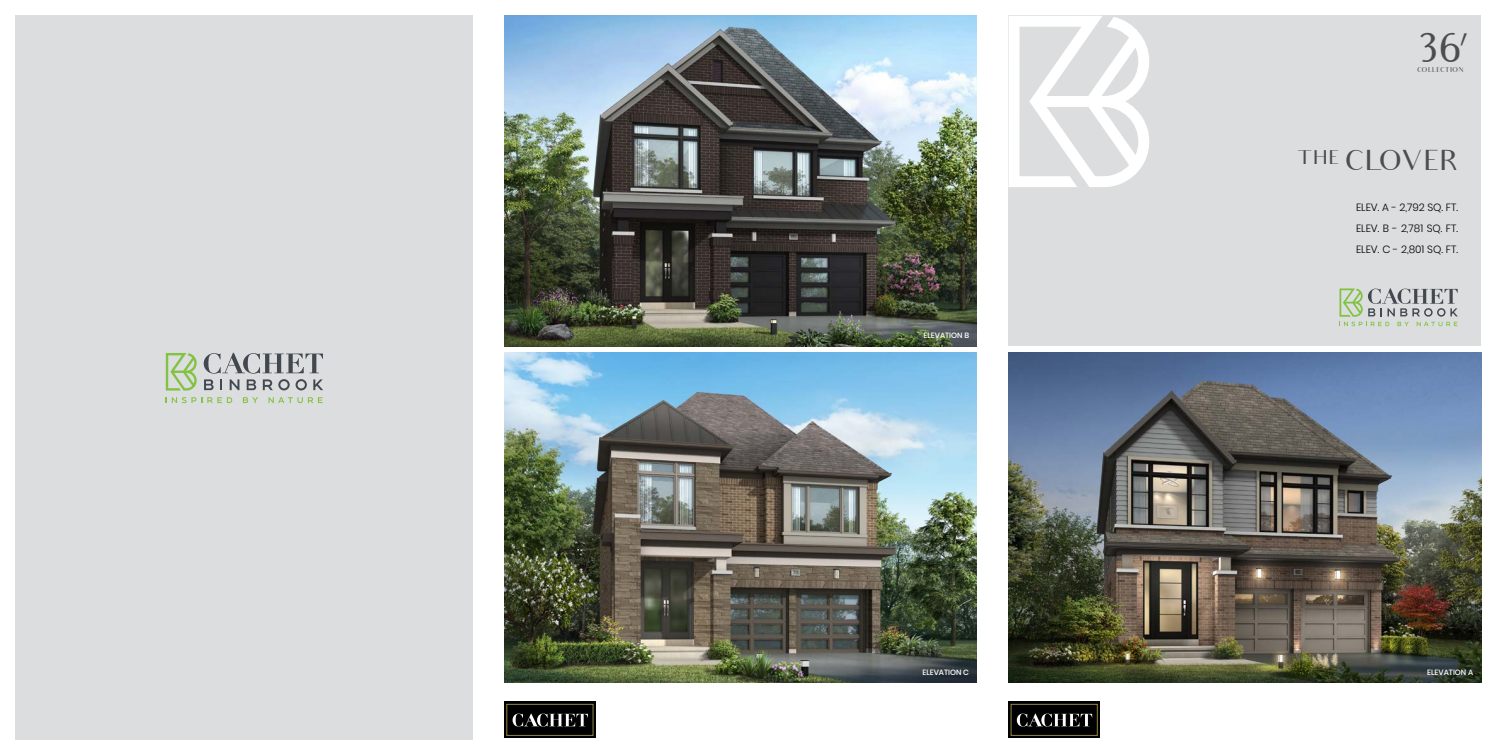
<style>
.page{position:relative;width:1497px;height:756px;background:#fff}
.page>*{position:absolute;margin:0;border:0;box-sizing:border-box;transform-origin:0 0}
.t1{font:40.51px "Audrey";color:#4d4d4d}
.t2{font:28px "Audrey";color:#4d4d4d}
.t3{font:300 10.5px/21px "Poppins";color:#000;text-align:justify}
.t4{font:500 7.61px "Poppins";color:#fff}
.t5{font:6.91px "Audrey";color:#4d4d4d}
</style>
<div class="page">
<div style="left:1008px;top:16px;width:473px;height:330px;background:#dcddde"></div>
<img style="left:1008px;top:353px;width:472px;height:330px">
<svg style="left:1008px;top:16px;width:141px;height:171px"></svg>
<img style="left:504px;top:16px;width:472px;height:330px">
<img style="left:504px;top:353px;width:472px;height:330px">
<svg style="left:1339px;top:288px;width:118px;height:38px"></svg>
<div style="left:1008px;top:702px;width:91px;height:36px;background:#000"></div>
<div style="left:1010px;top:704px;width:87px;height:32px;border:1px solid #968446"></div>
<svg style="left:1016px;top:714px;width:76px;height:13px"></svg>
<div style="left:504px;top:702px;width:91px;height:36px;background:#000"></div>
<div style="left:506px;top:704px;width:87px;height:32px;border:1px solid #968446"></div>
<svg style="left:512px;top:714px;width:76px;height:13px"></svg>
<div style="left:16px;top:16px;width:457px;height:724px;background:#dcddde"></div>
<svg style="left:166px;top:353px;width:31px;height:38px"></svg>
<svg style="left:166px;top:397px;width:66px;height:6px"></svg>
<svg style="left:243px;top:397px;width:15px;height:6px"></svg>
<svg style="left:268px;top:397px;width:54px;height:6px"></svg>
<svg style="left:204px;top:353px;width:119px;height:37px"></svg>
<h1 class="t1" style="left:1414px;top:24px;width:53px">36’</h1>
<p class="t5" style="left:1416px;top:66px;width:48px">COLLECTION</p>
<h2 class="t2" style="left:1296px;top:144px;width:164px"><sup>THE</sup> CLOVER</h2>
<p class="t4" style="left:923px;top:331px;width:47px">ELEVATION B</p>
<p class="t3" style="left:1355px;top:197px;width:103px">ELEV. A - 2,792 SQ. FT.<br>ELEV. B - 2,781 SQ. FT.<br>ELEV. C - 2,801 SQ. FT.</p>
<p class="t4" style="left:922px;top:667px;width:48px">ELEVATION C</p>
<p class="t4" style="left:1427px;top:667px;width:48px">ELEVATION A</p>
</div>
